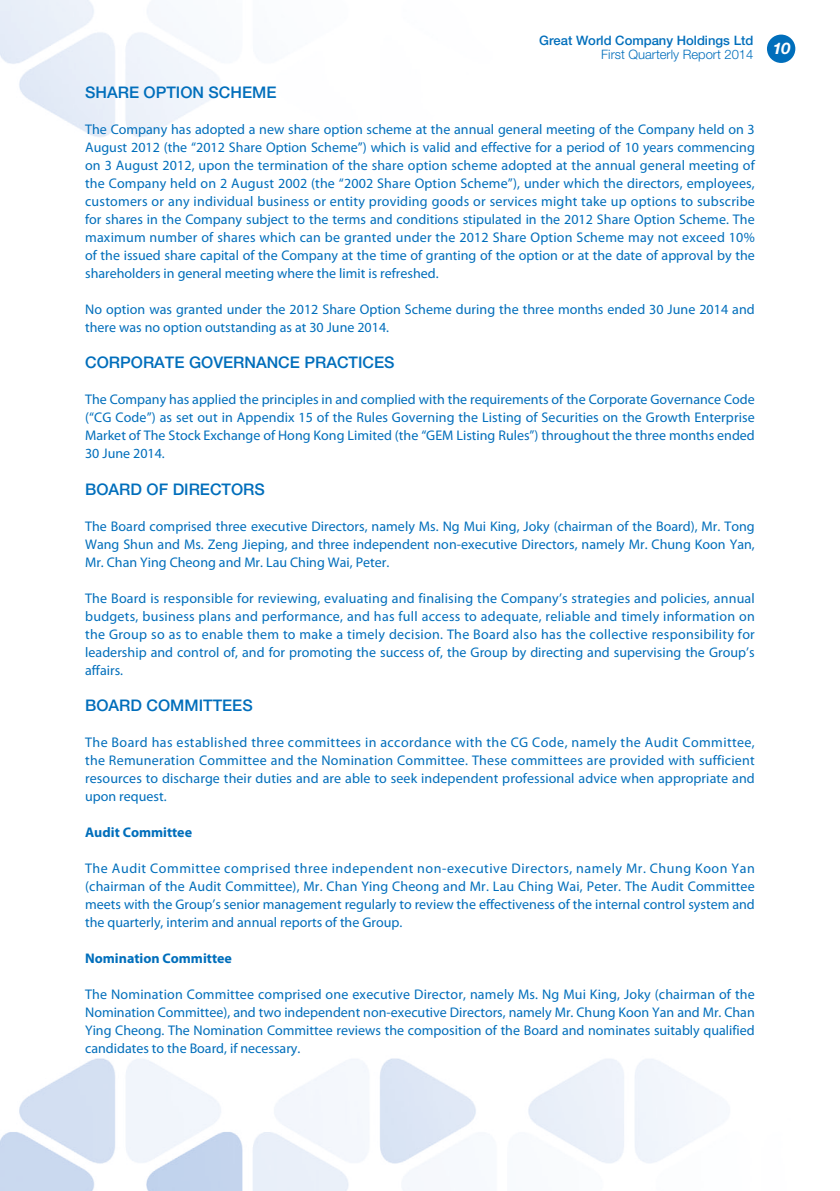
<style>
.page{position:relative;width:840px;height:1191px;background:#fff}
.page>*{position:absolute;margin:0;border:0;box-sizing:border-box;transform-origin:0 0}
.t1{font:500 16px "Helvetica Neue LT Std";color:#006ebb}
.t2{font:italic 700 16px "Helvetica Neue LT Std";color:#fff}
.t3{font:14px/18px "Myriad Pro";color:#006ebb;text-align:justify}
.t4{font:700 14px "Myriad Pro";color:#006ebb}
.t5{font:500 13px "Helvetica Neue LT Std";color:#006ebb}
.t6{font:300 13px "Helvetica Neue LT Std";color:#006ebb}
</style>
<div class="page">
<img style="left:0;top:0;width:796px;height:1191px">
<div style="left:767px;top:36px;width:26px;height:26px;background:#006ebb;border-radius:50%"></div>
<div style="left:766px;top:35px;width:28px;height:28px;border:2px solid #006ebb;border-radius:50%"></div>
<p class="t5" style="left:539px;top:36px;width:216px">Great World Company Holdings Ltd</p>
<p class="t6" style="left:601px;top:50px;width:153px">First Quarterly Report 2014</p>
<p class="t1" style="left:85px;top:87px;width:193px">SHARE OPTION SCHEME</p>
<p class="t3" style="left:85px;top:122px;width:671px">The Company has adopted a new share option scheme at the annual general meeting of the Company held on 3<br>August 2012 (the “2012 Share Option Scheme”) which is valid and effective for a period of 10 years commencing on 3 August 2012, upon the termination of the share option scheme adopted at the annual general meeting of the Company held on 2 August 2002 (the “2002 Share Option Scheme”), under which the directors, employees, customers or any individual business or entity providing goods or services might take up options to subscribe for shares in the Company subject to the terms and conditions stipulated in the 2012 Share Option Scheme. The maximum number of shares which can be granted under the 2012 Share Option Scheme may not exceed 10% of the issued share capital of the Company at the time of granting of the option or at the date of approval by the shareholders in general meeting where the limit is refreshed.</p>
<p class="t3" style="left:85px;top:302px;width:670px">No option was granted under the 2012 Share Option Scheme during the three months ended 30 June 2014 and there was no option outstanding as at 30 June 2014.</p>
<p class="t1" style="left:85px;top:357px;width:311px">CORPORATE GOVERNANCE PRACTICES</p>
<p class="t3" style="left:85px;top:392px;width:670px">The Company has applied the principles in and complied with the requirements of the Corporate Governance Code (“CG Code”) as set out in Appendix 15 of the Rules Governing the Listing of Securities on the Growth Enterprise Market of The Stock Exchange of Hong Kong Limited (the “GEM Listing Rules”) throughout the three months ended 30 June 2014.</p>
<p class="t1" style="left:85px;top:483px;width:181px">BOARD OF DIRECTORS</p>
<p class="t3" style="left:85px;top:518px;width:670px">The Board comprised three executive Directors, namely Ms. Ng Mui King, Joky (chairman of the Board), Mr. Tong Wang Shun and Ms. Zeng Jieping, and three independent non-executive Directors, namely Mr. Chung Koon Yan, Mr. Chan Ying Cheong and Mr. Lau Ching Wai, Peter.</p>
<p class="t3" style="left:85px;top:590px;width:671px">The Board is responsible for reviewing, evaluating and finalising the Company’s strategies and policies, annual budgets, business plans and performance, and has full access to adequate, reliable and timely information on the Group so as to enable them to make a timely decision. The Board also has the collective responsibility for leadership and control of, and for promoting the success of, the Group by directing and supervising the Group’s affairs.</p>
<p class="t1" style="left:85px;top:699px;width:169px">BOARD COMMITTEES</p>
<p class="t3" style="left:85px;top:734px;width:671px">The Board has established three committees in accordance with the CG Code, namely the Audit Committee, the Remuneration Committee and the Nomination Committee. These committees are provided with sufficient resources to discharge their duties and are able to seek independent professional advice when appropriate and upon request.</p>
<p class="t4" style="left:85px;top:826px;width:108px">Audit Committee</p>
<p class="t3" style="left:85px;top:860px;width:670px">The Audit Committee comprised three independent non-executive Directors, namely Mr. Chung Koon Yan (chairman of the Audit Committee), Mr. Chan Ying Cheong and Mr. Lau Ching Wai, Peter. The Audit Committee meets with the Group’s senior management regularly to review the effectiveness of the internal control system and the quarterly, interim and annual reports of the Group.</p>
<p class="t4" style="left:85px;top:952px;width:148px">Nomination Committee</p>
<p class="t3" style="left:85px;top:986px;width:670px">The Nomination Committee comprised one executive Director, namely Ms. Ng Mui King, Joky (chairman of the Nomination Committee), and two independent non-executive Directors, namely Mr. Chung Koon Yan and Mr. Chan Ying Cheong. The Nomination Committee reviews the composition of the Board and nominates suitably qualified candidates to the Board, if necessary.</p>
<p class="t2" style="left:772px;top:42px;width:19px">10</p>
</div>
